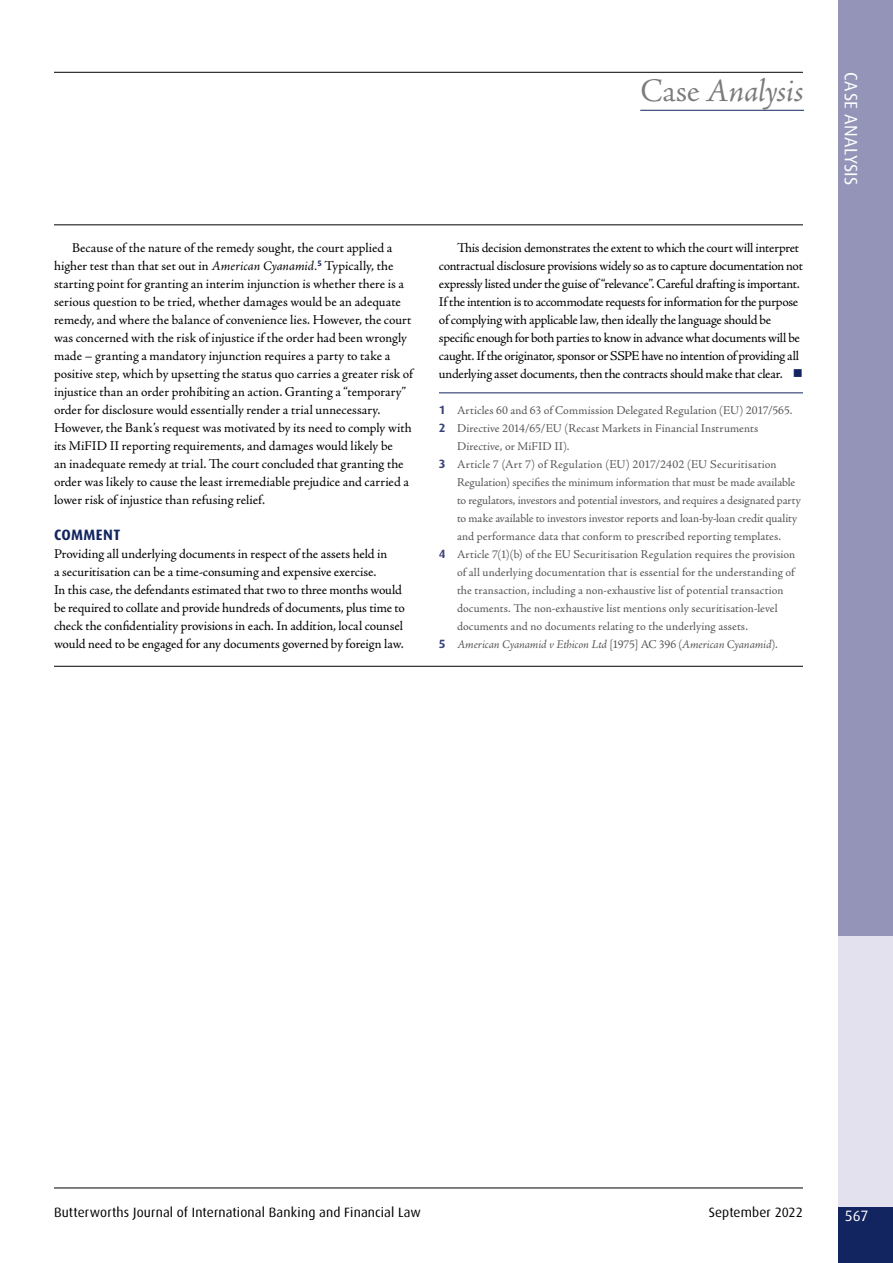
<style>
.page{position:relative;width:893px;height:1263px;background:#fff}
.page>*{position:absolute;margin:0;border:0;box-sizing:border-box;transform-origin:0 0}
.t1{font:italic 33px "Adobe Jenson Pro";letter-spacing:-.025em;color:#7a7b7a}
.t2{font:18px "Dax";letter-spacing:.015em;color:#fff}
.j-H1{font:700 15px "Dax";letter-spacing:.025em;color:#132560}
.t3{font:15px "Dax";color:#fff}
.j-Para{font:13.5px/18px "Adobe Jenson Pro";letter-spacing:-.01em;color:#000}
.j-PC{font:13.5px/18px "Adobe Jenson Pro";letter-spacing:-.005em;color:#000}
.t4{font:13.5px "Dax";letter-spacing:.01em;color:#000}
.j-Fn{font:12px/18px "Adobe Jenson Pro";letter-spacing:.005em;color:#565655}
.j-Fn1{font:12px "Adobe Jenson Pro";letter-spacing:.005em;color:#565655}
.j-Fn-2{font:italic 12px "Adobe Jenson Pro";letter-spacing:-.01em;color:#565655}
.s1{font-weight:300;font-style:normal}
.s2{font-style:italic}
.s3{color:#132560}
.s4{font-family:"Dax";font-weight:700;color:#3b4279}
.s5{font-family:"Dax";font-weight:700;font-style:normal;color:#3b4279}
.s6{font-style:normal}
</style>
<div class="page">
<hr style="left:439px;top:393px;width:364px;height:1px;background:#132560">
<div style="left:839px;top:1206px;width:54px;height:57px;background:#132560"></div>
<hr style="left:54px;top:72px;width:749px;height:1px;background:#000">
<div style="left:839px;top:0;width:54px;height:936px;background:#9394b8"></div>
<div style="left:839px;top:936px;width:54px;height:270px;background:#e2e1ed"></div>
<hr style="left:54px;top:225px;width:749px;height:1px;background:#000">
<hr style="left:640px;top:110px;width:164px;height:1px;background:#132560">
<hr style="left:54px;top:1188px;width:749px;height:1px;background:#000">
<hr style="left:54px;top:666px;width:749px;height:1px;background:#000">
<h1 class="t1" style="left:641px;top:72px;width:165px"><span class="s1">Case</span> Analysis</h1>
<p class="j-Para" style="left:54px;top:239px;width:361px;text-indent:18px">Because of the nature of the remedy sought, the court applied a higher test than that set out in <span class="s2">American Cyanamid.</span><sup>5</sup> Typically, the starting point for granting an interim injunction is whether there is a serious question to be tried, whether damages would be an adequate remedy, and where the balance of convenience lies. However, the court was concerned with the risk of injustice if the order had been wrongly made – granting a mandatory injunction requires a party to take a positive step, which by upsetting the status quo carries a greater risk of injustice than an order prohibiting an action. Granting a “temporary” order for disclosure would essentially render a trial unnecessary.<br>However, the Bank’s request was motivated by its need to comply with its MiFID II reporting requirements, and damages would likely be<br>an inadequate remedy at trial. The court concluded that granting the order was likely to cause the least irremediable prejudice and carried a lower risk of injustice than refusing relief.</p>
<p class="j-H1" style="left:54px;top:526px;width:68px">COMMENT</p>
<p class="j-PC" style="left:54px;top:545px;width:353px">Providing all underlying documents in respect of the assets held in<br>a securitisation can be a time-consuming and expensive exercise.<br>In this case, the defendants estimated that two to three months would be required to collate and provide hundreds of documents, plus time to check the confidentiality provisions in each. In addition, local counsel would need to be engaged for any documents governed by foreign law.</p>
<p class="j-Para" style="left:439px;top:239px;width:365px;text-indent:18px">This decision demonstrates the extent to which the court will interpret contractual disclosure provisions widely so as to capture documentation not expressly listed under the guise of “relevance”. Careful drafting is important.<br>If the intention is to accommodate requests for information for the purpose of complying with applicable law, then ideally the language should be specific enough for both parties to know in advance what documents will be caught. If the originator, sponsor or SSPE have no intention of providing all underlying asset documents, then the contracts should make that clear. <span class="s3">■</span></p>
<p class="j-Fn1" style="left:439px;top:403px;width:355px"><span class="s4">1</span> Articles 60 and 63 of Commission Delegated Regulation (EU) 2017/565.</p>
<p class="j-Fn" style="left:457px;top:419px;width:303px;text-indent:-18px"><span class="s4">2</span> Directive 2014/65/EU (Recast Markets in Financial Instruments<br>Directive, or MiFID II).</p>
<p class="j-Fn" style="left:457px;top:455px;width:345px;text-indent:-18px"><span class="s4">3</span> Article 7 (Art 7) of Regulation (EU) 2017/2402 (EU Securitisation Regulation) specifies the minimum information that must be made available to regulators, investors and potential investors, and requires a designated party to make available to investors investor reports and loan-by-loan credit quality and performance data that conform to prescribed reporting templates.</p>
<p class="j-Fn" style="left:457px;top:545px;width:340px;text-indent:-18px"><span class="s4">4</span> Article 7(1)(b) of the EU Securitisation Regulation requires the provision of all underlying documentation that is essential for the understanding of the transaction, including a non-exhaustive list of potential transaction documents. The non-exhaustive list mentions only securitisation-level documents and no documents relating to the underlying assets.</p>
<p class="j-Fn-2" style="left:439px;top:637px;width:340px"><span class="s5">5</span> American Cyanamid v Ethicon Ltd <span class="s6">[1975] AC 396 (</span>American Cyanamid<span class="s6">).</span></p>
<h2 class="t2" style="left:861px;top:72px;width:114px;rotate:90deg">CASE ANALYSIS</h2>
<p class="t4" style="left:54px;top:1204px;width:368px">Butterworths Journal of International Banking and Financial Law</p>
<p class="t4" style="left:709px;top:1204px;width:96px">September 2022</p>
<p class="t3" style="left:845px;top:1207px;width:25px">567</p>
</div>
